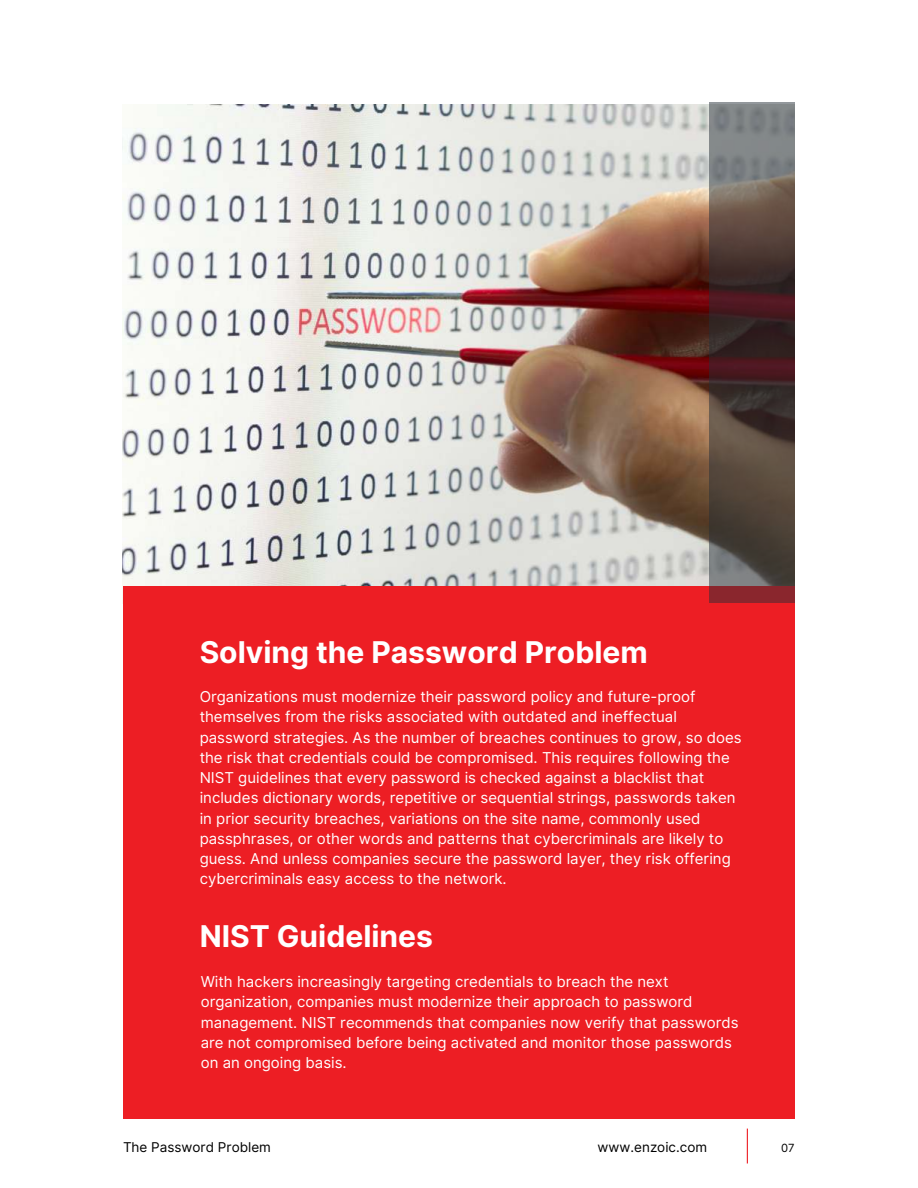
<style>
.page{position:relative;width:918px;height:1188px;background:#fff}
.page>*{position:absolute;margin:0;border:0;box-sizing:border-box;transform-origin:0 0}
.t1{font:700 30px "Inter";color:#fff}
.t2{font:15px/20.2px "Inter";color:#fff}
.t3{font:13.5px "Inter";color:#000}
.t4{font:11.25px "Inter";color:#000}
</style>
<div class="page">
<img style="left:123px;top:105px;width:586px;height:481px">
<div style="left:123px;top:586px;width:671px;height:532px;background:#ed1e24"></div>
<hr style="left:747px;top:1129px;width:1px;height:34px;background:#ed1e24">
<svg style="left:709px;top:102px;width:86px;height:501px;background:#584743"></svg>
<h1 class="t1" style="left:200px;top:630px;width:450px">Solving the Password Problem</h1>
<p class="t2" style="left:200px;top:687px;width:544px">Organizations must modernize their password policy and future-proof themselves from the risks associated with outdated and ineffectual password strategies. As the number of breaches continues to grow, so does the risk that credentials could be compromised. This requires following the NIST guidelines that every password is checked against a blacklist that includes dictionary words, repetitive or sequential strings, passwords taken in prior security breaches, variations on the site name, commonly used passphrases, or other words and patterns that cybercriminals are likely to guess. And unless companies secure the password layer, they risk offering cybercriminals easy access to the network.</p>
<h1 class="t1" style="left:200px;top:914px;width:235px">NIST Guidelines</h1>
<p class="t2" style="left:201px;top:972px;width:540px">With hackers increasingly targeting credentials to breach the next organization, companies must modernize their approach to password management. NIST recommends that companies now verify that passwords are not compromised before being activated and monitor those passwords on an ongoing basis.</p>
<p class="t3" style="left:123px;top:1137px;width:149px">The Password Problem</p>
<p class="t3" style="left:598px;top:1137px;width:111px">www.enzoic.com</p>
<p class="t4" style="left:781px;top:1140px;width:15px">07</p>
</div>
